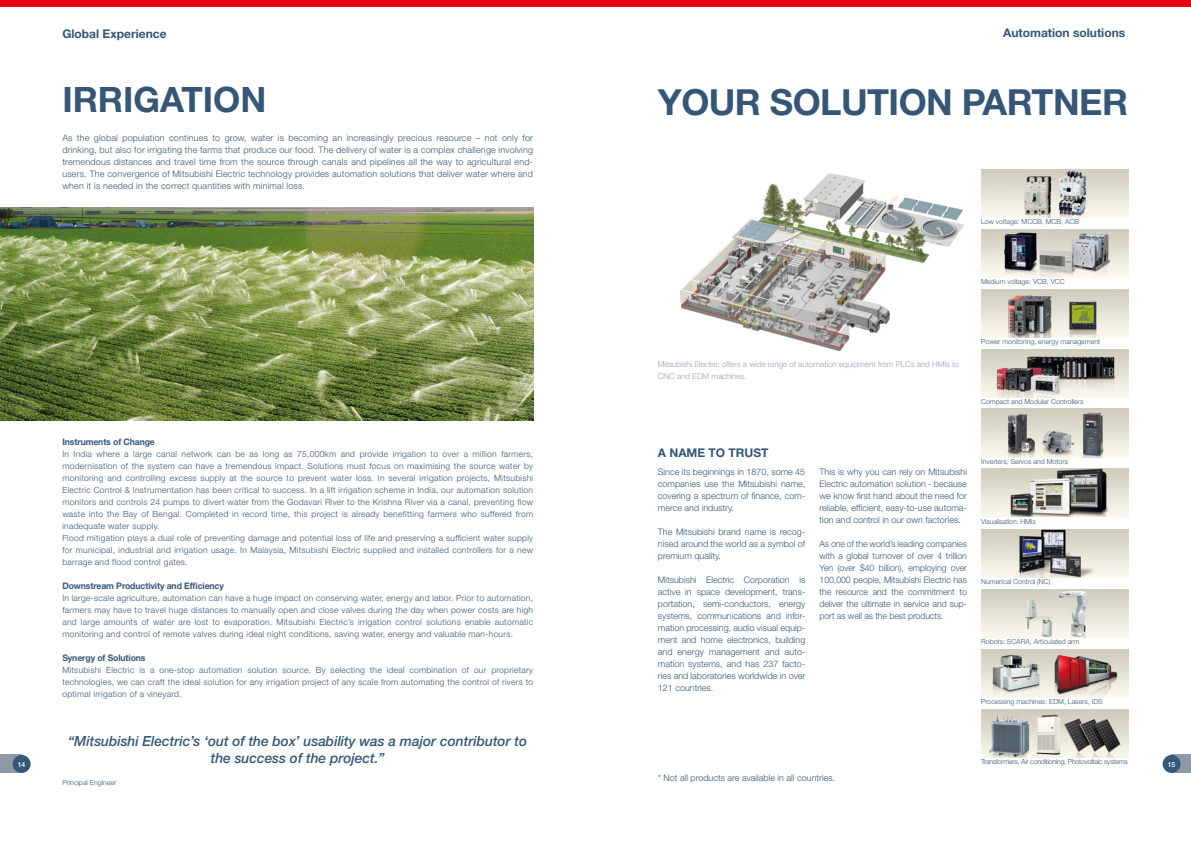
<style>
.page{position:relative;width:1191px;height:842px;background:#fff}
.page>*{position:absolute;margin:0;border:0;box-sizing:border-box;transform-origin:0 0}
.t1{font:700 36px "Helvetica Neue";letter-spacing:-.015em;color:#355676}
.t2{font:700 35px "Helvetica Neue";color:#355676}
.t3{font:italic 500 14px/17px "Helvetica Neue";color:#355676;text-align:center}
.t4{font:700 12px "Helvetica Neue";color:#355676}
.t5{font:300 9px/12px "Helvetica Neue";color:#355676;text-align:justify}
.t6{font:700 9px "Helvetica Neue";letter-spacing:-.01em;color:#355676;scale:.96 1}
.t7{font:300 8.5px/12px "Helvetica Neue";letter-spacing:.03em;color:#355676;text-align:justify}
.t8{font:300 8px/12px "Helvetica Neue";color:#99a2af}
.t9{font:300 7px "Helvetica Neue";color:#355676}
.t10{font:300 7px "Helvetica Neue";letter-spacing:-.03em;color:#355676}
.t11{font:500 7px "Helvetica Neue";color:#fff}
</style>
<div class="page">
<div style="left:0;top:755px;width:22px;height:18px;background:#8e99a7"></div>
<div style="left:13px;top:755px;width:18px;height:18px;background:#355676;border-radius:50%"></div>
<div style="left:1171px;top:755px;width:20px;height:18px;background:#8e99a7"></div>
<div style="left:1162px;top:755px;width:18px;height:18px;background:#355676;border-radius:50%"></div>
<div style="left:0;top:0;width:1191px;height:7px;background:#e60012"></div>
<img style="left:680px;top:173px;width:284px;height:178px">
<img style="left:981px;top:349px;width:147px;height:48px">
<img style="left:981px;top:409px;width:147px;height:48px">
<img style="left:981px;top:468px;width:147px;height:48px">
<img style="left:981px;top:589px;width:147px;height:48px">
<img style="left:981px;top:169px;width:147px;height:48px">
<img style="left:981px;top:290px;width:147px;height:48px">
<img style="left:981px;top:229px;width:147px;height:48px">
<img style="left:981px;top:649px;width:147px;height:48px">
<img style="left:981px;top:529px;width:147px;height:48px">
<img style="left:981px;top:709px;width:147px;height:48px">
<img style="left:0;top:208px;width:533px;height:213px">
<h3 class="t4" style="left:62px;top:26px;width:106px">Global Experience</h3>
<h2 class="t2" style="left:62px;top:78px;width:206px">IRRIGATION</h2>
<p class="t5" style="left:62px;top:132px;width:472px">As the global population continues to grow, water is becoming an increasingly precious resource – not only for drinking, but also for irrigating the farms that produce our food. The delivery of water is a complex challenge involving tremendous distances and travel time from the source through canals and pipelines all the way to agricultural end&shy;users. The convergence of Mitsubishi Electric technology provides automation solutions that deliver water where and when it is needed in the correct quantities with minimal loss.</p>
<h3 class="t4" style="left:1003px;top:26px;width:123px">Automation solutions</h3>
<h1 class="t1" style="left:658px;top:80px;width:471px">YOUR SOLUTION PARTNER</h1>
<p class="t9" style="left:981px;top:217px;width:99px">Low voltage: MCCB, MCB, ACB</p>
<p class="t9" style="left:981px;top:277px;width:85px">Medium voltage: VCB, VCC</p>
<p class="t8" style="left:658px;top:358px;width:303px">Mitsubishi Electric offers a wide range of automation equipment from PLCs and HMIs to<br>CNC and EDM machines.</p>
<p class="t9" style="left:981px;top:337px;width:121px">Power monitoring, energy management</p>
<p class="t9" style="left:981px;top:397px;width:104px">Compact and Modular Controllers</p>
<p class="t6" style="left:62px;top:436px;width:98px">Instruments of Change</p>
<p class="t7" style="left:62px;top:448px;width:472px;text-align:left">In India where a large canal network can be as long as 75,000km and provide irrigation to over a million farmers, modernisation of the system can have a tremendous impact. Solutions must focus on maximising the source water by monitoring and controlling excess supply at the source to prevent water loss. In several irrigation projects, Mitsubishi Electric Control &amp; Instrumentation has been critical to success. In a lift irrigation scheme in India, our automation solution monitors and controls 24 pumps to divert water from the Godavari River to the Krishna River via a canal, preventing flow waste into the Bay of Bengal. Completed in record time, this project is already benefitting farmers who suffered from inadequate water supply.<br>Flood mitigation plays a dual role of preventing damage and potential loss of life and preserving a sufficient water supply for municipal, industrial and irrigation usage. In Malaysia, Mitsubishi Electric supplied and installed controllers for a new barrage and flood control gates.</p>
<p class="t6" style="left:62px;top:580px;width:170px">Downstream Productivity and Efficiency</p>
<p class="t7" style="left:62px;top:592px;width:472px">In large-scale agriculture, automation can have a huge impact on conserving water, energy and labor. Prior to automation, farmers may have to travel huge distances to manually open and close valves during the day when power costs are high and large amounts of water are lost to evaporation. Mitsubishi Electric’s irrigation control solutions enable automatic monitoring and control of remote valves during ideal night conditions, saving water, energy and valuable man-hours.</p>
<p class="t6" style="left:62px;top:652px;width:88px">Synergy of Solutions</p>
<p class="t7" style="left:62px;top:664px;width:472px">Mitsubishi Electric is a one-stop automation solution source. By selecting the ideal combination of our proprietary technologies, we can craft the ideal solution for any irrigation project of any scale from automating the control of rivers to optimal irrigation of a vineyard.</p>
<h3 class="t3" style="left:68px;top:733px;width:460px">“Mitsubishi Electric’s ‘out of the box’ usability was a major contributor to the success of the project.”</h3>
<p class="t9" style="left:62px;top:778px;width:55px">Principal Engineer</p>
<h3 class="t4" style="left:658px;top:445px;width:112px">A NAME TO TRUST</h3>
<p class="t5" style="left:658px;top:466px;width:149px">Since its beginnings in 1870, some 45 companies use the Mitsubishi name, covering a spectrum of finance, com&shy;merce and industry.</p>
<p class="t5" style="left:658px;top:526px;width:149px">The Mitsubishi brand name is recog&shy;nised around the world as a symbol of premium quality.</p>
<p class="t5" style="left:658px;top:574px;width:149px">Mitsubishi Electric Corporation is active in space development, trans&shy;portation, semi-conductors, energy systems, communications and infor&shy;mation processing, audio visual equip&shy;ment and home electronics, building and energy management and auto&shy;mation systems, and has 237 facto&shy;ries and laboratories worldwide in over 121 countries.</p>
<p class="t9" style="left:981px;top:457px;width:88px">Inverters, Servos and Motors</p>
<p class="t5" style="left:819px;top:466px;width:149px">This is why you can rely on Mitsubishi Electric automation solution - because we know first hand about the need for reliable, efficient, easy-to-use automa&shy;tion and control in our own factories.</p>
<p class="t5" style="left:819px;top:538px;width:149px">As one of the world’s leading companies with a global turnover of over 4 trillion Yen (over $40 billion), employing over 100,000 people, Mitsubishi Electric has the resource and the commitment to deliver the ultimate in service and sup&shy;port as well as the best products.</p>
<p class="t9" style="left:981px;top:517px;width:56px">Visualisation: HMIs</p>
<p class="t9" style="left:981px;top:577px;width:71px">Numerical Control (NC)</p>
<p class="t9" style="left:981px;top:637px;width:100px">Robots: SCARA, Articulated arm</p>
<p class="t9" style="left:981px;top:697px;width:123px">Processing machines: EDM, Lasers, IDS</p>
<p class="t10" style="left:981px;top:757px;width:148px">Transformers, Air conditioning, Photovoltaic systems</p>
<p class="t11" style="left:18px;top:760px;width:9px">14</p>
<p class="t11" style="left:1167px;top:760px;width:9px">15</p>
<p class="t5" style="left:658px;top:772px;width:179px">* Not all products are available in all countries.</p>
</div>
